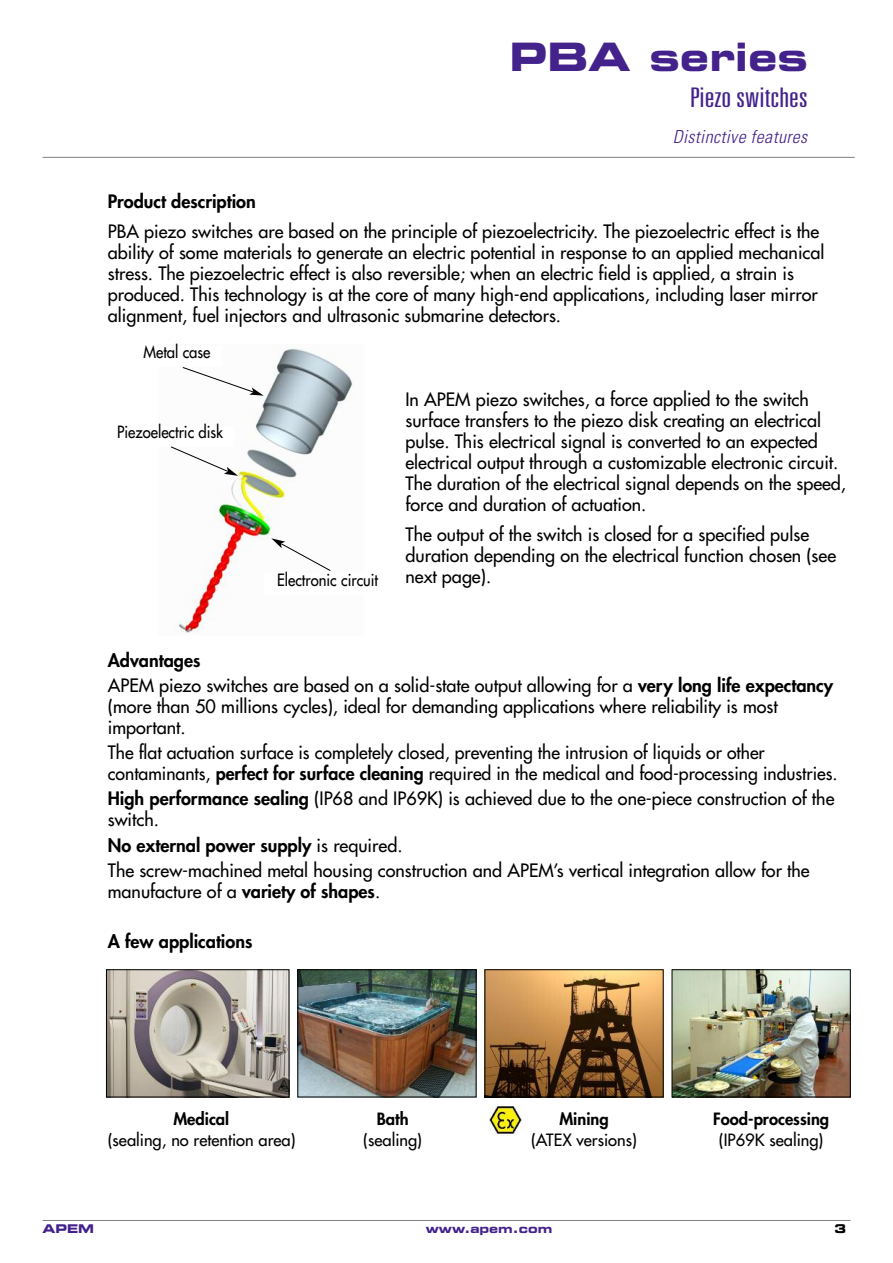
<style>
.page{position:relative;width:893px;height:1263px;background:#fff}
.page>*{position:absolute;margin:0;border:0;box-sizing:border-box;transform-origin:0 0}
.t1{font:700 expanded 39px "Square 721 BT";color:#43228c}
.t2{font:300 ultra-condensed 27px "Univers";color:#43228c;scale:1.3 1}
.t3{font:18px/21px "Futura";color:#000}
.t4{font:italic 300 condensed 18px "Univers";letter-spacing:.02em;color:#43228c}
.t5{font:800 18px "Futura";color:#000}
.t6{font:16.5px "Futura";color:#000}
.t7{font:16.5px "Futura";color:#000;scale:.9 1}
.t8{font:800 16.5px "Futura";color:#000}
.t9{font:700 expanded 12px "Square 721 BT";color:#43228c}
.t10{font:700 expanded 12px "Square 721 BT";color:#000}
.s1{font-weight:800}
</style>
<div class="page">
<hr style="left:43px;top:1220px;width:807px;height:1px;background:#808080">
<hr style="left:43px;top:157px;width:812px;height:1px;background:#808080">
<img style="left:170px;top:348px;width:183px;height:285px">
<img style="left:108px;top:971px;width:179px;height:124px">
<div style="left:106px;top:969px;width:183px;height:128px;border:1px solid #000"></div>
<img style="left:300px;top:971px;width:174px;height:124px">
<div style="left:298px;top:969px;width:178px;height:128px;border:1px solid #000"></div>
<img style="left:487px;top:971px;width:174px;height:124px">
<div style="left:485px;top:969px;width:178px;height:128px;border:1px solid #000"></div>
<img style="left:674px;top:971px;width:174px;height:124px">
<div style="left:672px;top:969px;width:178px;height:128px;border:1px solid #000"></div>
<div style="left:143px;top:346px;width:79px;height:21px;background:#fff"></div>
<svg style="left:183px;top:367px;width:81px;height:29px"></svg>
<div style="left:106px;top:426px;width:128px;height:21px;background:#fff"></div>
<svg style="left:171px;top:447px;width:67px;height:29px"></svg>
<div style="left:264px;top:574px;width:127px;height:20px;background:#fff"></div>
<svg style="left:271px;top:538px;width:60px;height:33px"></svg>
<img style="left:490px;top:1106px;width:32px;height:28px">
<p class="t1" style="left:510px;top:43px;width:300px">PBA series</p>
<p class="t2" style="left:690px;top:87px;width:92px">Piezoswitches</p>
<p class="t4" style="left:673px;top:130px;width:136px">Distinctive features</p>
<p class="t3" style="left:108px;top:188px;width:713px;line-height:29.5px"><span class="s1">Product description<br></span>PBA piezo switches are based on the principle of piezoelectricity. The piezoelectric effect is the</p>
<p class="t3" style="left:108px;top:243px;width:718px">ability of some materials to generate an electric potential in response to an applied mechanical stress. The piezoelectric effect is also reversible; when an electric field is applied, a strain is produced. This technology is at the core of many high-end applications, including laser mirror alignment, fuel injectors and ultrasonic submarine detectors.</p>
<p class="t7" style="left:143px;top:344px;width:76px">Metal case</p>
<p class="t7" style="left:117px;top:424px;width:119px">Piezoelectric disk</p>
<p class="t7" style="left:277px;top:572px;width:114px">Electronic circuit</p>
<p class="t3" style="left:405px;top:390px;width:442px">In APEM piezo switches, a force applied to the switch surface transfers to the piezo disk creating an electrical pulse. This electrical signal is converted to an expected electrical output through a customizable electronic circuit.<br>The duration of the electrical signal depends on the speed, force and duration of actuation.</p>
<p class="t3" style="left:405px;top:525px;width:432px">The output of the switch is closed for a specified pulse duration depending on the electrical function chosen (see next page).</p>
<p class="t3" style="left:108px;top:648px;width:727px;line-height:25.2px"><span class="s1">Advantages<br></span>APEM piezo switches are based on a solid-state output allowing for a <span class="s1">very long life expectancy</span></p>
<p class="t3" style="left:108px;top:697px;width:671px">(more than 50 millions cycles), ideal for demanding applications where reliability is most important.</p>
<p class="t3" style="left:108px;top:743px;width:731px">The flat actuation surface is completely closed, preventing the intrusion of liquids or other contaminants, <span class="s1">perfect for surface cleaning</span> required in the medical and food-processing industries.</p>
<p class="t3" style="left:108px;top:789px;width:728px"><span class="s1">High performance sealing</span> (IP68 and IP69K) is achieved due to the one-piece construction of the switch.</p>
<p class="t3" style="left:108px;top:833px;width:703px;line-height:25.2px"><span class="s1">No external power supply</span> is required.<br>The screw-machined metal housing construction and APEM’s vertical integration allow for the</p>
<p class="t3" style="left:108px;top:882px;width:274px">manufacture of a <span class="s1">variety of shapes</span>.</p>
<p class="t5" style="left:108px;top:933px;width:146px">A few applications</p>
<p class="t8" style="left:173px;top:1111px;width:57px">Medical</p>
<p class="t8" style="left:377px;top:1111px;width:33px">Bath</p>
<p class="t8" style="left:559px;top:1111px;width:51px">Mining</p>
<p class="t8" style="left:713px;top:1111px;width:117px">Food-processing</p>
<p class="t6" style="left:108px;top:1131px;width:189px">(sealing, no retention area)</p>
<p class="t6" style="left:363px;top:1131px;width:60px">(sealing)</p>
<p class="t6" style="left:531px;top:1131px;width:107px">(ATEX versions)</p>
<p class="t6" style="left:719px;top:1131px;width:106px">(IP69K sealing)</p>
<p class="t9" style="left:43px;top:1225px;width:53px">APEM</p>
<p class="t9" style="left:426px;top:1225px;width:128px">www.apem.com</p>
<p class="t10" style="left:834px;top:1225px;width:13px">3</p>
</div>
